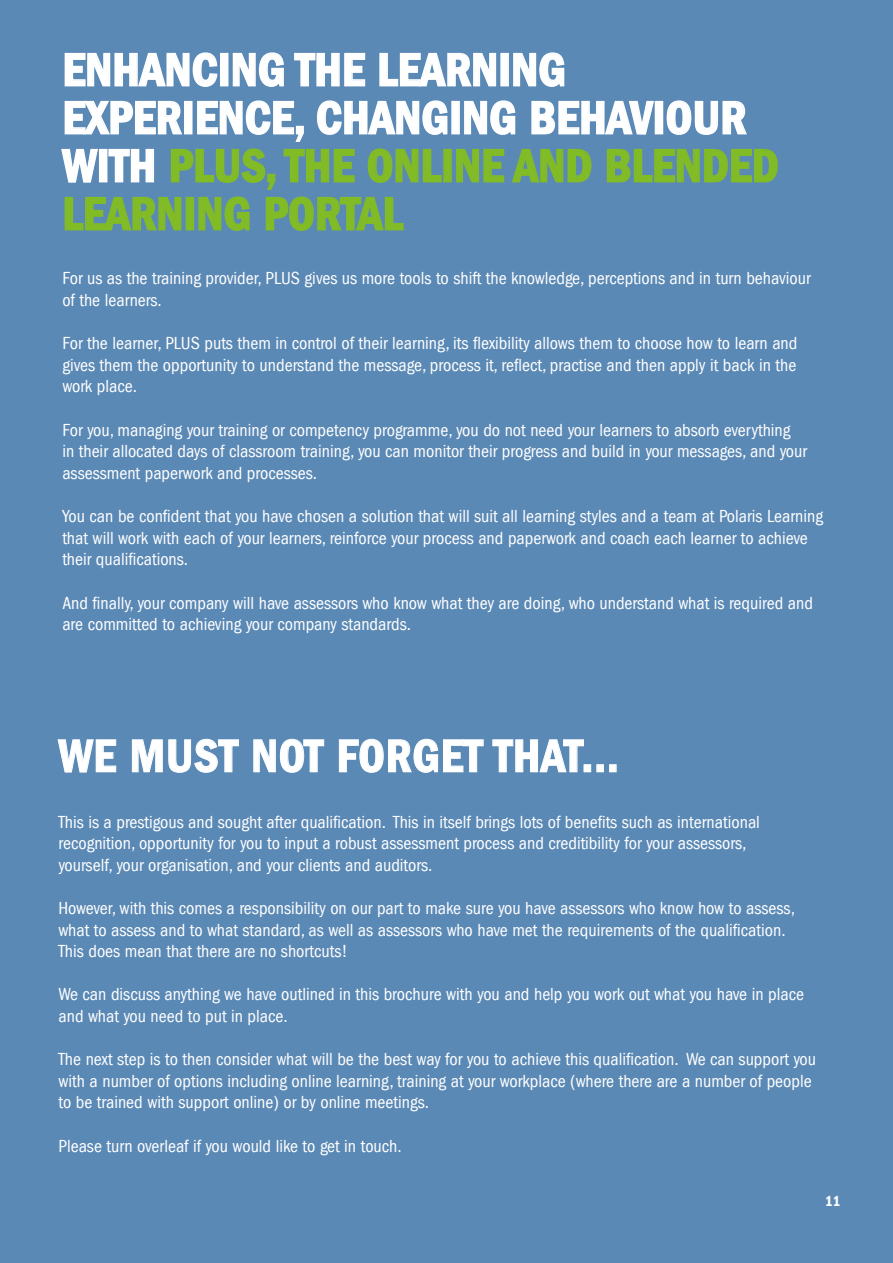
<style>
.page{position:relative;width:893px;height:1263px;background:#5b89b5}
.page>*{position:absolute;margin:0;border:0;box-sizing:border-box;transform-origin:0 0}
.t1{font:48px/48px "ITC Franklin Gothic Std Dm Cd";color:#fff}
.t2{font:condensed 18px/21.6px "Franklin Gothic LT";color:#fff}
.t3{font:15px "ITC Franklin Gothic Std Dm Cd";color:#fff}
.s1{color:#81bb26}
</style>
<div class="page">
<svg style="left:64px;top:52px;width:154px;height:35px"></svg>
<div style="left:220px;top:53px;width:8px;height:33px;border:2px solid #fff"></div>
<svg style="left:232px;top:52px;width:52px;height:35px"></svg>
<svg style="left:294px;top:52px;width:72px;height:35px"></svg>
<svg style="left:379px;top:52px;width:118px;height:35px"></svg>
<div style="left:500px;top:53px;width:9px;height:33px;border:2px solid #fff"></div>
<svg style="left:513px;top:52px;width:52px;height:35px"></svg>
<div style="left:451px;top:101px;width:9px;height:33px;border:2px solid #fff"></div>
<svg style="left:464px;top:100px;width:52px;height:35px"></svg>
<svg style="left:531px;top:100px;width:124px;height:35px"></svg>
<div style="left:655px;top:101px;width:8px;height:33px;border:2px solid #fff"></div>
<svg style="left:666px;top:100px;width:81px;height:35px"></svg>
<div style="left:443px;top:149px;width:9px;height:33px;border:2px solid #81bb26"></div>
<svg style="left:456px;top:148px;width:49px;height:35px"></svg>
<svg style="left:512px;top:148px;width:80px;height:35px"></svg>
<svg style="left:606px;top:148px;width:172px;height:35px"></svg>
<svg style="left:61px;top:100px;width:387px;height:131px"></svg>
<svg style="left:57px;top:739px;width:59px;height:34px"></svg>
<svg style="left:132px;top:738px;width:107px;height:35px"></svg>
<svg style="left:253px;top:738px;width:71px;height:35px"></svg>
<svg style="left:339px;top:738px;width:145px;height:35px"></svg>
<svg style="left:492px;top:739px;width:92px;height:33px"></svg>
<div style="left:584px;top:764px;width:7px;height:8px;border:1px solid #fff"></div>
<div style="left:596px;top:764px;width:8px;height:8px;border:1px solid #fff"></div>
<div style="left:609px;top:764px;width:7px;height:8px;border:1px solid #fff"></div>
<p class="t1" style="left:62px;top:46px;width:718px">ENHANCING THE LEARNING<br>EXPERIENCE, CHANGING BEHAVIOUR<br>WITH <span class="s1">PLUS, THE ONLINE AND BLENDED<br>LEARNING PORTAL</span></p>
<p class="t2" style="left:62px;top:268px;width:750px">For us as the training provider, PLUS gives us more tools to shift the knowledge, perceptions and in turn behaviour of the learners.</p>
<p class="t2" style="left:62px;top:333px;width:737px;text-align:justify">For the learner, PLUS puts them in control of their learning, its flexibility allows them to choose how to learn and gives them the opportunity to understand the message, process it, reflect, practise and then apply it back in the work place.</p>
<p class="t2" style="left:62px;top:419px;width:746px">For you, managing your training or competency programme, you do not need your learners to absorb everything in their allocated days of classroom training, you can monitor their progress and build in your messages, and your assessment paperwork and processes.</p>
<p class="t2" style="left:62px;top:505px;width:762px">You can be confident that you have chosen a solution that will suit all learning styles and a team at Polaris Learning that will work with each of your learners, reinforce your process and paperwork and coach each learner to achieve their qualifications.</p>
<p class="t2" style="left:62px;top:592px;width:752px">And finally, your company will have assessors who know what they are doing, who understand what is required and are committed to achieving your company standards.</p>
<p class="t1" style="left:58px;top:732px;width:562px">WE MUST NOT FORGET THAT...</p>
<p class="t2" style="left:58px;top:811px;width:703px">This is a prestigous and sought after qualification. This in itself brings lots of benefits such as international</p>
<p class="t2" style="left:58px;top:832px;width:689px">recognition, opportunity for you to input a robust assessment process and creditibility for your assessors,</p>
<p class="t2" style="left:58px;top:854px;width:375px">yourself, your organisation, and your clients and auditors.</p>
<p class="t2" style="left:58px;top:897px;width:738px">However, with this comes a responsibility on our part to make sure you have assessors who know how to assess, what to assess and to what standard, as well as assessors who have met the requirements of the qualification.</p>
<p class="t2" style="left:58px;top:940px;width:291px">This does mean that there are no shortcuts!</p>
<p class="t2" style="left:58px;top:984px;width:747px">We can discuss anything we have outlined in this brochure with you and help you work out what you have in place and what you need to put in place.</p>
<p class="t2" style="left:58px;top:1048px;width:759px">The next step is to then consider what will be the best way for you to achieve this qualification. We can support you with a number of options including online learning, training at your workplace (where there are a number of people to be trained with support online) or by online meetings.</p>
<p class="t2" style="left:58px;top:1135px;width:345px">Please turn overleaf if you would like to get in touch.</p>
<p class="t3" style="left:825px;top:1193px;width:17px">11</p>
</div>
